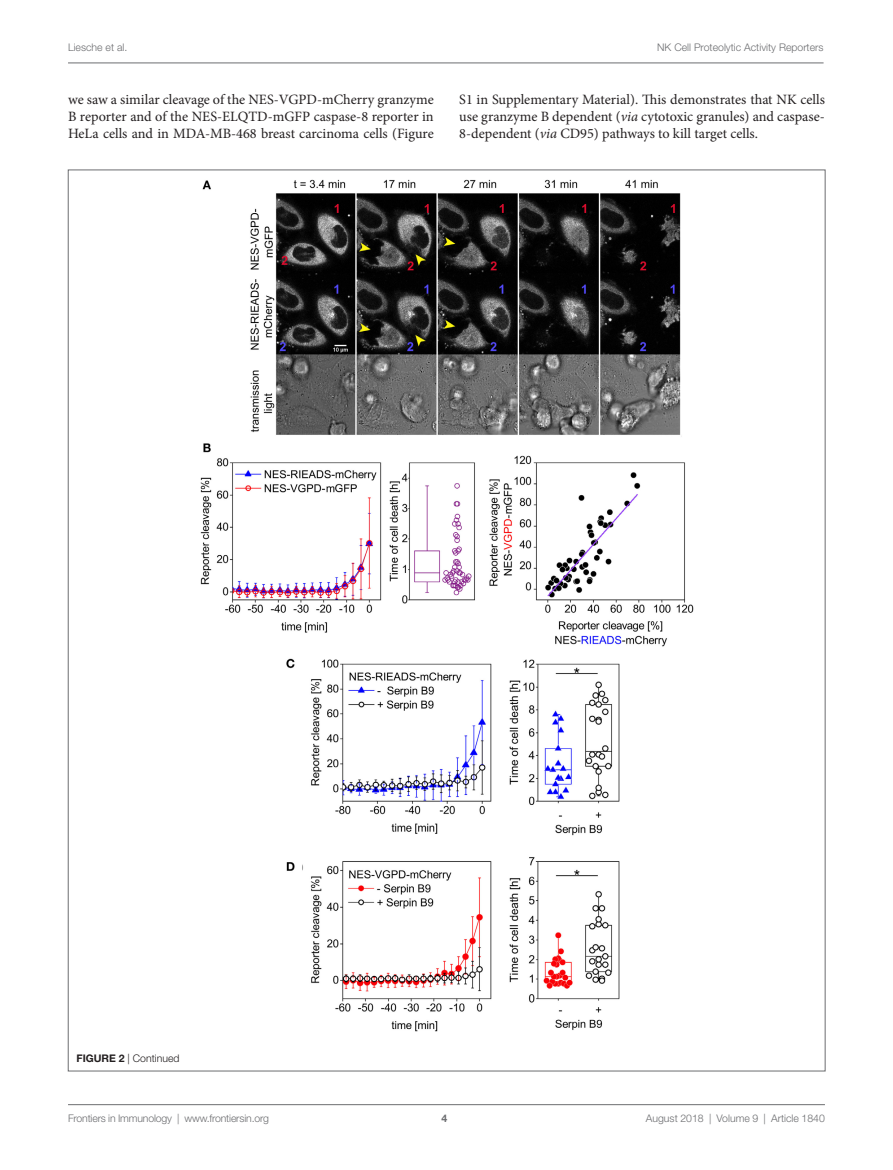
<style>
.page{position:relative;width:893px;height:1170px;background:#fff}
.page>*{position:absolute;margin:0;border:0;box-sizing:border-box;transform-origin:0 0}
.t1{font:14.25px/17.2px "Minion Pro";color:#231f20;text-align:justify}
.t2{font:300 10.5px "Helvetica Neue LT Std";color:#6c6d70}
.t3{font:300 10.5px "Helvetica Neue LT Std";color:#231f20}
.t4{font:700 10.5px "Helvetica Neue LT Std";color:#6c6d70}
.s1{font-style:italic}
.s2{font-weight:700}
</style>
<div class="page">
<img style="left:200px;top:179px;width:494px;height:852px">
<hr style="left:68px;top:63px;width:756px;height:1px;background:#6c6d70">
<hr style="left:68px;top:1104px;width:757px;height:1px;background:#6c6d70">
<p class="t2" style="left:68px;top:41px;width:61px">Liesche et al.</p>
<p class="t2" style="left:657px;top:41px;width:168px">NK Cell Proteolytic Activity Reporters</p>
<p class="t1" style="left:68px;top:90px;width:367px">we saw a similar cleavage of the NES-VGPD-mCherry granzyme B reporter and of the NES-ELQTD-mGFP caspase-8 reporter in HeLa cells and in MDA-MB-468 breast carcinoma cells (Figure</p>
<p class="t1" style="left:459px;top:90px;width:367px">S1 in Supplementary Material). This demonstrates that NK cells use granzyme B dependent (<span class="s1">via</span> cytotoxic granules) and caspase-8-dependent (<span class="s1">via</span> CD95) pathways to kill target cells.</p>
<p class="t3" style="left:76px;top:1052px;width:105px"><span class="s2">FIGURE 2</span> | Continued</p>
<p class="t2" style="left:68px;top:1111px;width:203px">Frontiers in Immunology | www.frontiersin.org</p>
<p class="t2" style="left:646px;top:1111px;width:181px">August 2018 | Volume 9 | Article 1840</p>
<p class="t4" style="left:441px;top:1111px;width:7px">4</p>
</div>
